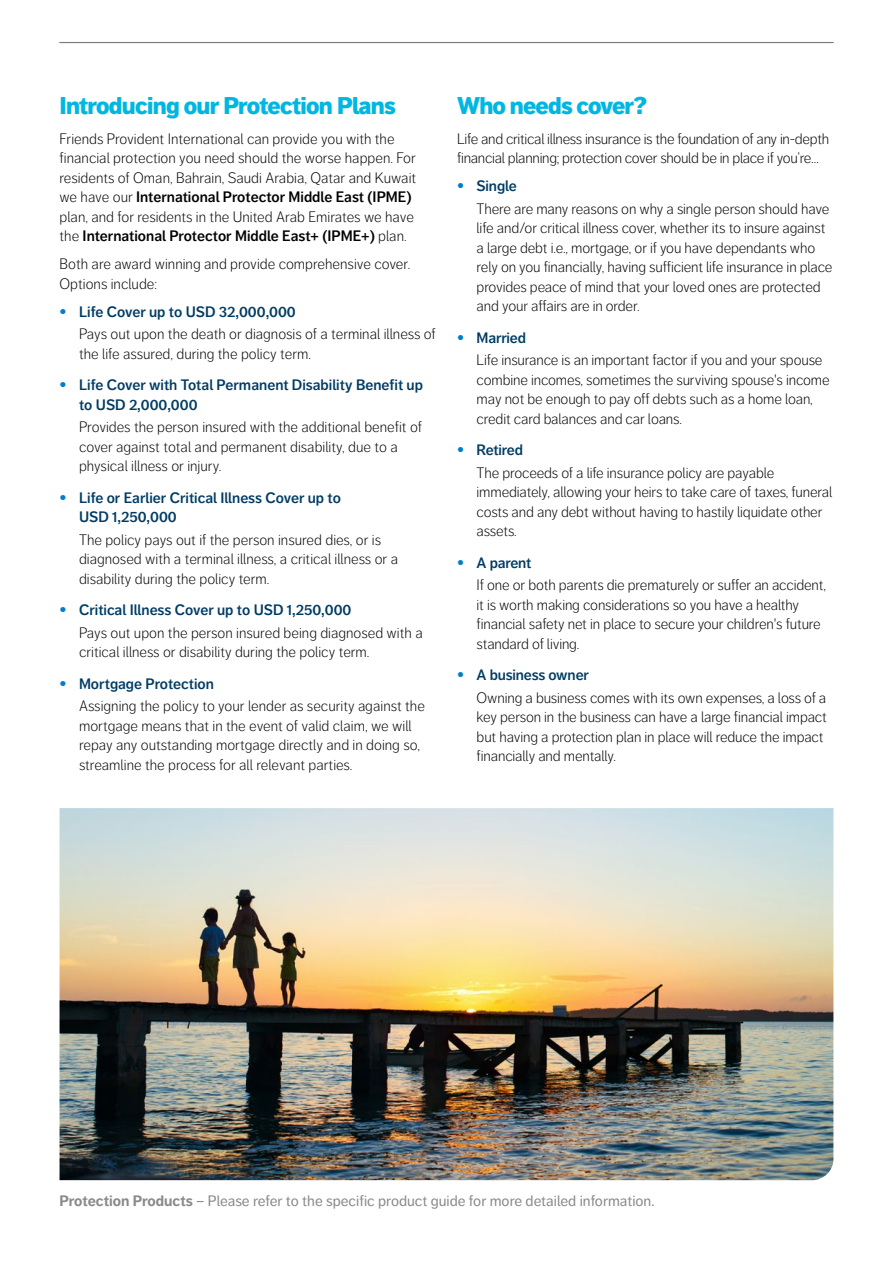
<style>
.page{position:relative;width:893px;height:1263px;background:#fff}
.page>*{position:absolute;margin:0;border:0;box-sizing:border-box;transform-origin:0 0}
.Subhead_1_FPI{font:900 24px "Friends Life Dagny";letter-spacing:-.03em;color:#00b7e1}
.Body_text{font:300 15px/19.5px "Friends Life Dagny";letter-spacing:-.01em;color:#000}
.t1{font:600 15px/19.5px "Friends Life Dagny";color:#003c64}
.Body{font:15px "Friends Life Dagny";color:#8b8a8a}
.s1{font-weight:600}
.s2{font-weight:700;font-size:16.5px;color:#007fc8}
.s3{font-weight:700}
</style>
<div class="page">
<hr style="left:60px;top:42px;width:773px;height:1px;background:#7c7b7b">
<img style="left:60px;top:808px;width:773px;height:372px">
<p class="Subhead_1_FPI" style="left:60px;top:91px;width:338px">Introducing our Protection Plans</p>
<p class="Body_text" style="left:60px;top:129px;width:358px">Friends Provident International can provide you with the financial protection you need should the worse happen. For residents of Oman, Bahrain, Saudi Arabia, Qatar and Kuwait we have our <span class="s1">International Protector Middle East (IPME) </span>plan, and for residents in the United Arab Emirates we have the <span class="s1">International Protector Middle East+ (IPME+)</span> plan.</p>
<p class="Body_text" style="left:60px;top:254px;width:352px">Both are award winning and provide comprehensive cover.<br>Options include:</p>
<p class="t1" style="left:60px;top:302px;width:238px"><span class="s2">•</span> Life Cover up to USD 32,000,000</p>
<p class="Body_text" style="left:79px;top:324px;width:358px">Pays out upon the death or diagnosis of a terminal illness of the life assured, during the policy term.</p>
<p class="t1" style="left:79px;top:375px;width:345px;text-indent:-20px"><span class="s2">•</span> Life Cover with Total Permanent Disability Benefit up to USD 2,000,000</p>
<p class="Body_text" style="left:79px;top:417px;width:344px">Provides the person insured with the additional benefit of cover against total and permanent disability, due to a physical illness or injury.</p>
<p class="t1" style="left:79px;top:488px;width:264px;text-indent:-20px"><span class="s2">•</span> Life or Earlier Critical Illness Cover up to<br>USD 1,250,000</p>
<p class="Body_text" style="left:79px;top:530px;width:321px">The policy pays out if the person insured dies, or is diagnosed with a terminal illness, a critical illness or a disability during the policy term.</p>
<p class="t1" style="left:60px;top:600px;width:293px"><span class="s2">•</span> Critical Illness Cover up to USD 1,250,000</p>
<p class="Body_text" style="left:79px;top:623px;width:345px">Pays out upon the person insured being diagnosed with a critical illness or disability during the policy term.</p>
<p class="t1" style="left:60px;top:674px;width:156px"><span class="s2">•</span> Mortgage Protection</p>
<p class="Body_text" style="left:79px;top:696px;width:347px">Assigning the policy to your lender as security against the mortgage means that in the event of valid claim, we will repay any outstanding mortgage directly and in doing so, streamline the process for all relevant parties.</p>
<p class="Subhead_1_FPI" style="left:457px;top:91px;width:191px">Who needs cover?</p>
<p class="Body_text" style="left:457px;top:129px;width:374px">Life and critical illness insurance is the foundation of any in-depth financial planning; protection cover should be in place if you’re…</p>
<p class="t1" style="left:457px;top:176px;width:61px"><span class="s2">•</span> Single</p>
<p class="Body_text" style="left:477px;top:199px;width:357px">There are many reasons on why a single person should have life and/or critical illness cover, whether its to insure against a large debt i.e., mortgage, or if you have dependants who rely on you financially, having sufficient life insurance in place provides peace of mind that your loved ones are protected and your affairs are in order.</p>
<p class="t1" style="left:457px;top:328px;width:70px"><span class="s2">•</span> Married</p>
<p class="Body_text" style="left:477px;top:350px;width:355px">Life insurance is an important factor if you and your spouse combine incomes, sometimes the surviving spouse's income may not be enough to pay off debts such as a home loan, credit card balances and car loans.</p>
<p class="t1" style="left:457px;top:440px;width:67px"><span class="s2">•</span> Retired</p>
<p class="Body_text" style="left:477px;top:463px;width:357px">The proceeds of a life insurance policy are payable immediately, allowing your heirs to take care of taxes, funeral costs and any debt without having to hastily liquidate other assets.</p>
<p class="t1" style="left:457px;top:553px;width:76px"><span class="s2">•</span> A parent</p>
<p class="Body_text" style="left:477px;top:575px;width:351px">If one or both parents die prematurely or suffer an accident, it is worth making considerations so you have a healthy financial safety net in place to secure your children's future standard of living.</p>
<p class="t1" style="left:457px;top:665px;width:133px"><span class="s2">•</span> A business owner</p>
<p class="Body_text" style="left:477px;top:688px;width:352px">Owning a business comes with its own expenses, a loss of a key person in the business can have a large financial impact but having a protection plan in place will reduce the impact financially and mentally.</p>
<p class="Body" style="left:60px;top:1192px;width:596px"><span class="s3">Protection Products</span> – Please refer to the specific product guide for more detailed information.</p>
</div>
